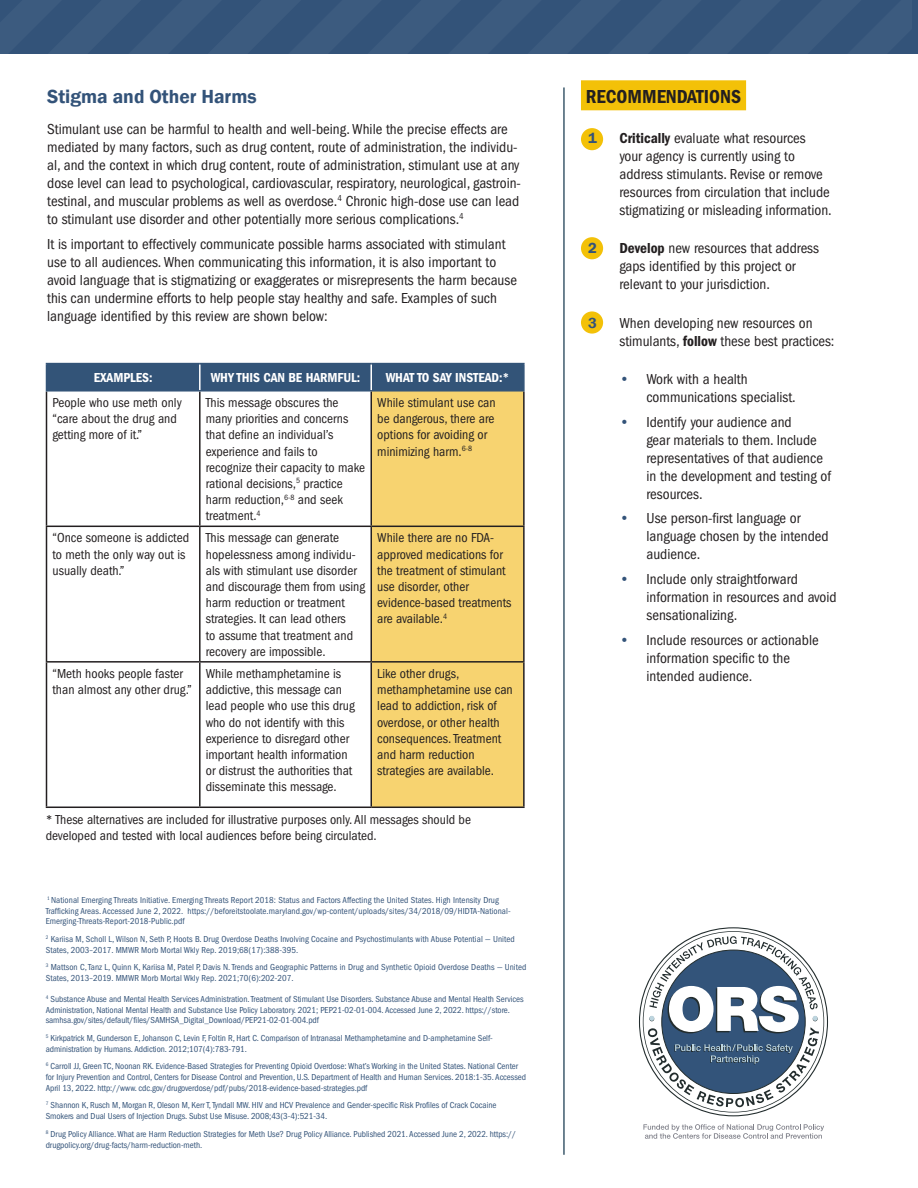
<style>
.page{position:relative;width:918px;height:1188px;background:#fff}
.page>*{position:absolute;margin:0;border:0;box-sizing:border-box;transform-origin:0 0}
.t1{font:600 19.5px "Franklin Gothic";color:#335379}
.t2{font:600 condensed 19.5px "Franklin Gothic";color:#231f20}
.t3{font:condensed 15px/18px "Franklin Gothic";color:#231f20}
.t4{font:600 15px "Franklin Gothic";color:#335379}
.t5{font:condensed 13.5px/16.2px "Franklin Gothic";color:#231f20}
.t6{font:600 condensed 13.5px "Franklin Gothic";letter-spacing:-.005em;color:#fff}
.t7{font:condensed 9px/10.8px "Franklin Gothic";letter-spacing:-.005em;color:#335379}
.s1{font-weight:600}
.s2{font-weight:600;font-stretch:normal;color:#335379}
</style>
<div class="page">
<hr style="left:563px;top:87px;width:2px;height:1068px;background:#3e5b6d">
<div style="left:0;top:0;width:911px;height:54px;background:#39587d"></div>
<div style="left:581px;top:80px;width:165px;height:30px;background:#f3c108"></div>
<div style="left:581px;top:128px;width:22px;height:22px;background:#f3c108;border-radius:50%"></div>
<div style="left:581px;top:237px;width:22px;height:22px;background:#f3c108;border-radius:50%"></div>
<div style="left:581px;top:311px;width:22px;height:23px;background:#f3c108;border-radius:50%"></div>
<div style="left:372px;top:392px;width:151px;height:415px;background:#f7d370"></div>
<hr style="left:46px;top:392px;width:1px;height:134px;background:#231f20">
<hr style="left:199px;top:392px;width:2px;height:134px;background:#231f20">
<hr style="left:370px;top:392px;width:2px;height:134px;background:#231f20">
<hr style="left:523px;top:392px;width:2px;height:134px;background:#231f20">
<hr style="left:46px;top:526px;width:154px;height:1px;background:#231f20">
<hr style="left:46px;top:527px;width:1px;height:134px;background:#231f20">
<hr style="left:200px;top:526px;width:171px;height:1px;background:#231f20">
<hr style="left:199px;top:527px;width:2px;height:134px;background:#231f20">
<hr style="left:371px;top:526px;width:154px;height:1px;background:#231f20">
<hr style="left:370px;top:527px;width:2px;height:134px;background:#231f20">
<hr style="left:523px;top:527px;width:2px;height:134px;background:#231f20">
<hr style="left:46px;top:661px;width:154px;height:2px;background:#231f20">
<hr style="left:46px;top:663px;width:1px;height:144px;background:#231f20">
<hr style="left:200px;top:661px;width:171px;height:2px;background:#231f20">
<hr style="left:199px;top:663px;width:2px;height:144px;background:#231f20">
<hr style="left:371px;top:661px;width:154px;height:2px;background:#231f20">
<hr style="left:370px;top:663px;width:2px;height:144px;background:#231f20">
<hr style="left:523px;top:663px;width:2px;height:144px;background:#231f20">
<hr style="left:46px;top:807px;width:154px;height:1px;background:#231f20">
<hr style="left:200px;top:807px;width:171px;height:1px;background:#231f20">
<hr style="left:371px;top:807px;width:154px;height:1px;background:#231f20">
<hr style="left:46px;top:363px;width:154px;height:1px;background:#335478">
<div style="left:46px;top:364px;width:477px;height:26px;background:#335478"></div>
<hr style="left:200px;top:363px;width:171px;height:1px;background:#335478">
<hr style="left:371px;top:363px;width:154px;height:1px;background:#335478">
<hr style="left:523px;top:364px;width:2px;height:26px;background:#335478">
<hr style="left:46px;top:390px;width:154px;height:2px;background:#335478">
<hr style="left:200px;top:390px;width:171px;height:2px;background:#335478">
<hr style="left:371px;top:390px;width:154px;height:2px;background:#335478">
<svg style="left:643px;top:1124px;width:181px;height:15px"></svg>
<svg style="left:639px;top:927px;width:189px;height:189px"></svg>
<h1 class="t1" style="left:47px;top:84px;width:211px">Stigma and Other Harms</h1>
<p class="t3" style="left:47px;top:121px;width:475px">Stimulant use can be harmful to health and well-being. While the precise effects are mediated by many factors, such as drug content, route of administration, the individu&shy;al, and the context in which drug content, route of administration, stimulant use at any dose level can lead to psychological, cardiovascular, respiratory, neurological, gastroin&shy;testinal, and muscular problems as well as overdose.<sup>4</sup> Chronic high-dose use can lead to stimulant use disorder and other potentially more serious complications.<sup>4</sup></p>
<p class="t3" style="left:47px;top:235px;width:471px">It is important to effectively communicate possible harms associated with stimulant use to all audiences. When communicating this information, it is also important to avoid language that is stigmatizing or exaggerates or misrepresents the harm because this can undermine efforts to help people stay healthy and safe. Examples of such language identified by this review are shown below:</p>
<h3 class="t6" style="left:94px;top:370px;width:60px">EXAMPLES:</h3>
<h3 class="t6" style="left:211px;top:370px;width:151px">WHY THIS CAN BE HARMFUL:</h3>
<h3 class="t6" style="left:386px;top:370px;width:125px">WHAT TO SAY INSTEAD:*</h3>
<h3 class="t5" style="left:53px;top:394px;width:131px">People who use meth only “care about the drug and getting more of it.”</h3>
<h3 class="t5" style="left:206px;top:394px;width:161px">This message obscures the many priorities and concerns that define an individual’s experience and fails to recognize their capacity to make rational decisions,<sup>5</sup> practice harm reduction,<sup>6-8</sup> and seek treatment.<sup>4</sup></h3>
<h3 class="t5" style="left:377px;top:394px;width:120px">While stimulant use can be dangerous, there are options for avoiding or minimizing harm.<sup>6-8</sup></h3>
<h3 class="t5" style="left:53px;top:530px;width:138px">“Once someone is addicted to meth the only way out is usually death.”</h3>
<h3 class="t5" style="left:206px;top:530px;width:161px">This message can generate hopelessness among individu&shy;als with stimulant use disorder and discourage them from using harm reduction or treatment strategies. It can lead others<br>to assume that treatment and recovery are impossible.</h3>
<h3 class="t5" style="left:377px;top:530px;width:136px">While there are no FDA&shy;approved medications for the treatment of stimulant use disorder, other evidence-based treatments are available.<sup>4</sup></h3>
<h3 class="t5" style="left:52px;top:666px;width:141px">“Meth hooks people faster than almost any other drug.”</h3>
<h3 class="t5" style="left:206px;top:666px;width:151px">While methamphetamine is addictive, this message can lead people who use this drug who do not identify with this experience to disregard other important health information or distrust the authorities that disseminate this message.</h3>
<h3 class="t5" style="left:377px;top:666px;width:137px">Like other drugs, methamphetamine use can lead to addiction, risk of overdose, or other health consequences. Treatment and harm reduction strategies are available.</h3>
<h3 class="t5" style="left:46px;top:812px;width:427px">* These alternatives are included for illustrative purposes only. All messages should be developed and tested with local audiences before being circulated.</h3>
<p class="t7" style="left:46px;top:895px;width:466px"><sup>1</sup> National Emerging Threats Initiative. Emerging Threats Report 2018: Status and Factors Affecting the United States. High Intensity Drug<br>Trafficking Areas. Accessed June 2, 2022. https://beforeitstoolate.maryland.gov/wp-content/uploads/sites/34/2018/09/HIDTA-National-<br>Emerging-Threats-Report-2018-Public.pdf</p>
<p class="t7" style="left:46px;top:934px;width:470px"><sup>2</sup> Kariisa M, Scholl L, Wilson N, Seth P, Hoots B. Drug Overdose Deaths Involving Cocaine and Psychostimulants with Abuse Potential — United<br>States, 2003–2017. MMWR Morb Mortal Wkly Rep. 2019;68(17):388-395.</p>
<p class="t7" style="left:46px;top:962px;width:482px"><sup>3</sup> Mattson C, Tanz L, Quinn K, Kariisa M, Patel P, Davis N. Trends and Geographic Patterns in Drug and Synthetic Opioid Overdose Deaths — United<br>States, 2013–2019. MMWR Morb Mortal Wkly Rep. 2021;70(6):202-207.</p>
<p class="t7" style="left:46px;top:993px;width:479px"><sup>4</sup> Substance Abuse and Mental Health Services Administration. Treatment of Stimulant Use Disorders. Substance Abuse and Mental Health Services<br>Administration, National Mental Health and Substance Use Policy Laboratory. 2021; PEP21-02-01-004. Accessed June 2, 2022. https://store. samhsa.gov/sites/default/files/SAMHSA_Digital_Download/PEP21-02-01-004.pdf</p>
<p class="t7" style="left:46px;top:1033px;width:449px"><sup>5</sup> Kirkpatrick M, Gunderson E, Johanson C, Levin F, Foltin R, Hart C. Comparison of Intranasal Methamphetamine and D-amphetamine Self&shy;administration by Humans. Addiction. 2012;107(4):783-791.</p>
<p class="t7" style="left:46px;top:1061px;width:482px"><sup>6</sup> Carroll JJ, Green TC, Noonan RK. Evidence-Based Strategies for Preventing Opioid Overdose: What’s Working in the United States. National Center for Injury Prevention and Control, Centers for Disease Control and Prevention, U.S. Department of Health and Human Services. 2018:1-35. Accessed<br>April 13, 2022. http://www. cdc.gov/drugoverdose/pdf/pubs/2018-evidence-based-strategies.pdf</p>
<p class="t7" style="left:46px;top:1100px;width:452px"><sup>7</sup> Shannon K, Rusch M, Morgan R, Oleson M, Kerr T, Tyndall MW. HIV and HCV Prevalence and Gender-specific Risk Profiles of Crack Cocaine<br>Smokers and Dual Users of Injection Drugs. Subst Use Misuse. 2008;43(3-4):521-34.</p>
<p class="t7" style="left:46px;top:1128px;width:472px"><sup>8</sup> Drug Policy Alliance. What are Harm Reduction Strategies for Meth Use? Drug Policy Alliance. Published 2021. Accessed June 2, 2022. https:// drugpolicy.org/drug-facts/harm-reduction-meth.</p>
<h1 class="t2" style="left:586px;top:85px;width:157px">RECOMMENDATIONS</h1>
<h2 class="t4" style="left:588px;top:129px;width:10px">1</h2>
<h2 class="t3" style="left:619px;top:129px;width:214px"><span class="s1">Critically</span> evaluate what resources your agency is currently using to address stimulants. Revise or remove resources from circulation that include stigmatizing or misleading information.</h2>
<h2 class="t4" style="left:588px;top:239px;width:10px">2</h2>
<h2 class="t3" style="left:619px;top:240px;width:201px"><span class="s1">Develop</span> new resources that address gaps identified by this project or relevant to your jurisdiction.</h2>
<h2 class="t4" style="left:588px;top:313px;width:10px">3</h2>
<h2 class="t3" style="left:619px;top:314px;width:217px">When developing new resources on stimulants, <span class="s1">follow</span> these best practices:</h2>
<h2 class="t3" style="left:646px;top:370px;width:151px;text-indent:-27px"><span class="s2">•</span> Work with a health communications specialist.</h2>
<h2 class="t3" style="left:646px;top:413px;width:186px;text-indent:-27px"><span class="s2">•</span> Identify your audience and<br>gear materials to them. Include representatives of that audience in the development and testing of resources.</h2>
<h2 class="t3" style="left:646px;top:510px;width:184px;text-indent:-27px"><span class="s2">•</span> Use person-first language or language chosen by the intended audience.</h2>
<h2 class="t3" style="left:646px;top:570px;width:192px;text-indent:-27px"><span class="s2">•</span> Include only straightforward information in resources and avoid sensationalizing.</h2>
<h2 class="t3" style="left:646px;top:631px;width:174px;text-indent:-27px"><span class="s2">•</span> Include resources or actionable information specific to the intended audience.</h2>
</div>
